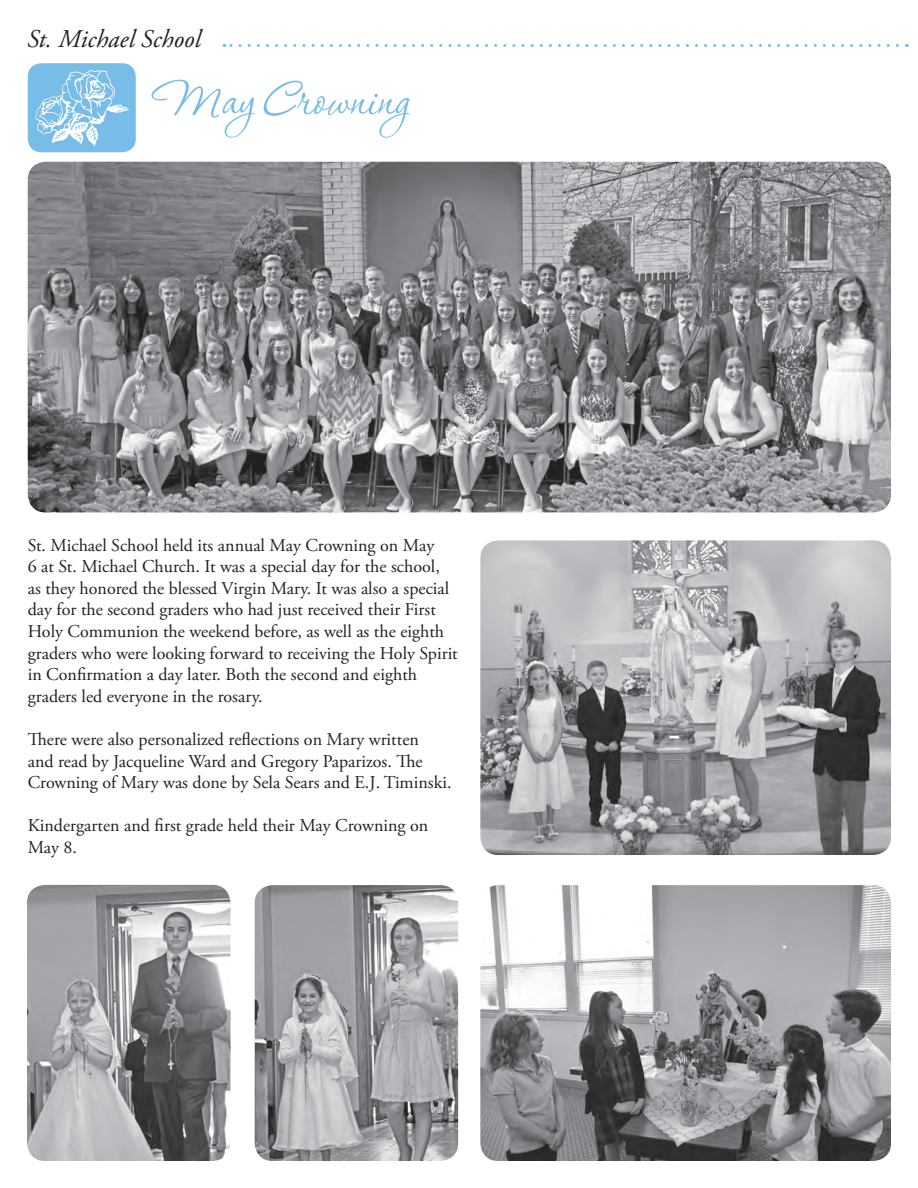
<style>
.page{position:relative;width:918px;height:1188px;background:#fff}
.page>*{position:absolute;margin:0;border:0;box-sizing:border-box;transform-origin:0 0}
.t1{font:60px "Corinthia ROB";color:#78bde8}
.t2{font:italic 25.5px "Adobe Garamond Pro";color:#231f20}
.t3{font:18px/21.6px "Adobe Garamond Pro";color:#231f20}
</style>
<div class="page">
<img style="left:28px;top:162px;width:863px;height:350px">
<svg style="left:224px;top:44px;width:673px;height:3px"></svg>
<img style="left:27px;top:885px;width:203px;height:276px">
<img style="left:255px;top:885px;width:203px;height:276px">
<img style="left:480px;top:540px;width:411px;height:315px">
<img style="left:480px;top:885px;width:411px;height:276px">
<div style="left:28px;top:63px;width:108px;height:89px;background:#78bde8;border-radius:14px"></div>
<svg style="left:35px;top:70px;width:94px;height:76px"></svg>
<h2 class="t2" style="left:27px;top:24px;width:175px">St. Michael School</h2>
<h1 class="t1" style="left:155px;top:68px;width:257px">May Crowning</h1>
<p class="t3" style="left:28px;top:535px;width:432px">St. Michael School held its annual May Crowning on May<br>6 at St. Michael Church. It was a special day for the school,<br>as they honored the blessed Virgin Mary. It was also a special day for the second graders who had just received their First Holy Communion the weekend before, as well as the eighth graders who were looking forward to receiving the Holy Spirit in Confirmation a day later. Both the second and eighth graders led everyone in the rosary.</p>
<p class="t3" style="left:28px;top:729px;width:425px">There were also personalized reflections on Mary written<br>and read by Jacqueline Ward and Gregory Paparizos. The<br>Crowning of Mary was done by Sela Sears and E.J. Timinski.</p>
<p class="t3" style="left:28px;top:815px;width:402px">Kindergarten and first grade held their May Crowning on<br>May 8.</p>
</div>
